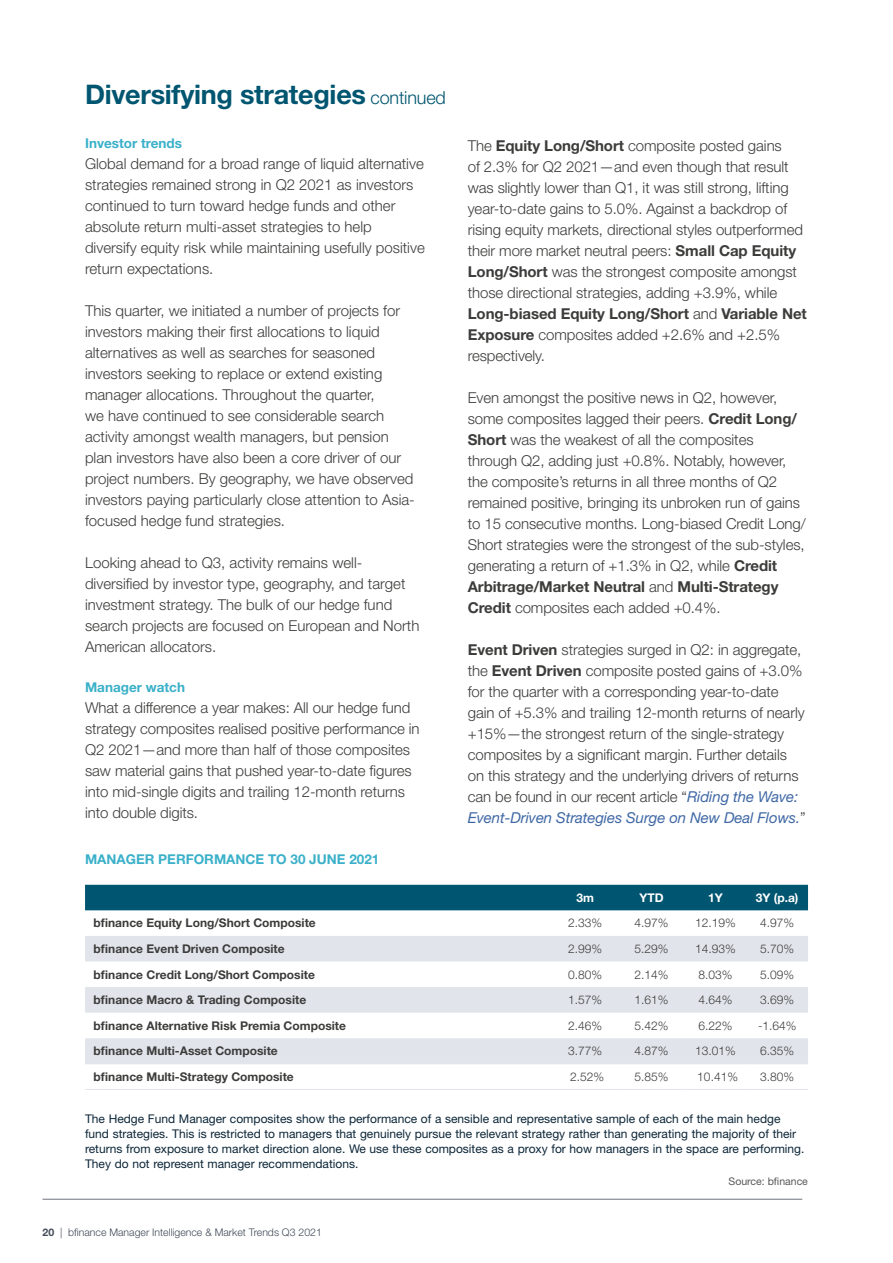
<style>
.page{position:relative;width:893px;height:1263px;background:#fff}
.page>*{position:absolute;margin:0;border:0;box-sizing:border-box;transform-origin:0 0}
.t1{font:700 27px "Helvetica Neue LT Std";letter-spacing:-.01em;color:#005570}
.t2{font:300 15px/21px "Helvetica Neue LT Std";letter-spacing:-.005em;color:#3c3c3b}
.t3{font:700 13.5px "Helvetica Neue LT Std";color:#3ab0c9}
.t4{font:12px/15px "Helvetica Neue LT Std";color:#0c2638}
.t5{font:700 12px "Helvetica Neue LT Std";color:#3c3c3b}
.t6{font:300 12px "Helvetica Neue LT Std";color:#3c3c3b}
.t7{font:700 12px "Helvetica Neue LT Std";color:#fff}
.t8{font:300 10.5px "Helvetica Neue LT Std";color:#414a58}
.t9{font:10.5px "Helvetica Neue LT Std";color:#575756}
.s1{font-weight:300;font-size:18px}
.s2{font-weight:700}
.s3{font-weight:400;font-style:italic;color:#3f68a5}
</style>
<div class="page">
<div style="left:85px;top:885px;width:723px;height:25px;background:#005570"></div>
<svg style="left:85px;top:936px;width:723px;height:127px;fill:#e1e5eb"></svg>
<hr style="left:85px;top:1063px;width:467px;height:1px;background:#e1e5eb">
<hr style="left:552px;top:1063px;width:66px;height:1px;background:#e1e5eb">
<hr style="left:618px;top:1063px;width:67px;height:1px;background:#e1e5eb">
<hr style="left:685px;top:1063px;width:61px;height:1px;background:#e1e5eb">
<hr style="left:746px;top:1063px;width:62px;height:1px;background:#e1e5eb">
<hr style="left:85px;top:1089px;width:467px;height:1px;background:#e1e5eb">
<hr style="left:552px;top:1089px;width:66px;height:1px;background:#e1e5eb">
<hr style="left:618px;top:1089px;width:67px;height:1px;background:#e1e5eb">
<hr style="left:685px;top:1089px;width:61px;height:1px;background:#e1e5eb">
<hr style="left:746px;top:1089px;width:62px;height:1px;background:#e1e5eb">
<hr style="left:43px;top:1199px;width:759px;height:1px;background:#6e727f">
<h1 class="t1" style="left:85px;top:78px;width:362px">Diversifying strategies <span class="s1">continued</span></h1>
<p class="t3" style="left:85px;top:135px;width:99px">Investor trends</p>
<p class="t2" style="left:85px;top:153px;width:341px">Global demand for a broad range of liquid alternative strategies remained strong in Q2 2021 as investors continued to turn toward hedge funds and other absolute return multi-asset strategies to help diversify equity risk while maintaining usefully positive return expectations.</p>
<p class="t2" style="left:85px;top:300px;width:331px">This quarter, we initiated a number of projects for investors making their first allocations to liquid alternatives as well as searches for seasoned investors seeking to replace or extend existing manager allocations. Throughout the quarter,<br>we have continued to see considerable search activity amongst wealth managers, but pension plan investors have also been a core driver of our project numbers. By geography, we have observed investors paying particularly close attention to Asia&shy;focused hedge fund strategies.</p>
<p class="t2" style="left:85px;top:552px;width:336px">Looking ahead to Q3, activity remains well&shy;diversified by investor type, geography, and target investment strategy. The bulk of our hedge fund search projects are focused on European and North American allocators.</p>
<p class="t3" style="left:85px;top:678px;width:101px">Manager watch</p>
<p class="t2" style="left:85px;top:696px;width:336px">What a difference a year makes: All our hedge fund strategy composites realised positive performance in Q2 2021—and more than half of those composites saw material gains that pushed year-to-date figures into mid-single digits and trailing 12-month returns into double digits.</p>
<p class="t3" style="left:85px;top:851px;width:296px">MANAGER PERFORMANCE TO 30 JUNE 2021</p>
<p class="t2" style="left:468px;top:135px;width:341px">The <span class="s2">Equity Long/Short</span> composite posted gains<br>of 2.3% for Q2 2021—and even though that result was slightly lower than Q1, it was still strong, lifting year-to-date gains to 5.0%. Against a backdrop of rising equity markets, directional styles outperformed their more market neutral peers: <span class="s2">Small Cap Equity Long/Short</span> was the strongest composite amongst those directional strategies, adding +3.9%, while <span class="s2">Long-biased Equity Long/Short</span> and <span class="s2">Variable Net Exposure</span> composites added +2.6% and +2.5% respectively.</p>
<p class="t2" style="left:468px;top:387px;width:340px">Even amongst the positive news in Q2, however, some composites lagged their peers. <span class="s2">Credit Long/ Short</span> was the weakest of all the composites through Q2, adding just +0.8%. Notably, however, the composite’s returns in all three months of Q2 remained positive, bringing its unbroken run of gains to 15 consecutive months. Long-biased Credit Long/ Short strategies were the strongest of the sub-styles, generating a return of +1.3% in Q2, while <span class="s2">Credit Arbitrage/Market Neutral</span> and <span class="s2">Multi-Strategy Credit</span> composites each added +0.4%.</p>
<p class="t2" style="left:468px;top:639px;width:339px"><span class="s2">Event Driven</span> strategies surged in Q2: in aggregate, the <span class="s2">Event Driven</span> composite posted gains of +3.0% for the quarter with a corresponding year-to-date gain of +5.3% and trailing 12-month returns of nearly +15%—the strongest return of the single-strategy composites by a significant margin. Further details on this strategy and the underlying drivers of returns can be found in our recent article “<span class="s3">Riding the Wave:<br>Event-Driven Strategies Surge on New Deal Flows.</span>”</p>
<p class="t7" style="left:576px;top:890px;width:19px">3m</p>
<p class="t7" style="left:639px;top:890px;width:26px">YTD</p>
<p class="t7" style="left:708px;top:890px;width:16px">1Y</p>
<p class="t7" style="left:756px;top:890px;width:44px">3Y (p.a)</p>
<p class="t5" style="left:94px;top:916px;width:224px">bfinance Equity Long/Short Composite</p>
<p class="t6" style="left:568px;top:916px;width:36px">2.33%</p>
<p class="t6" style="left:634px;top:916px;width:36px">4.97%</p>
<p class="t6" style="left:695px;top:916px;width:42px">12.19%</p>
<p class="t6" style="left:760px;top:916px;width:36px">4.97%</p>
<p class="t5" style="left:94px;top:941px;width:193px">bfinance Event Driven Composite</p>
<p class="t6" style="left:568px;top:941px;width:36px">2.99%</p>
<p class="t6" style="left:634px;top:941px;width:36px">5.29%</p>
<p class="t6" style="left:695px;top:941px;width:42px">14.93%</p>
<p class="t6" style="left:760px;top:941px;width:36px">5.70%</p>
<p class="t5" style="left:94px;top:967px;width:223px">bfinance Credit Long/Short Composite</p>
<p class="t6" style="left:568px;top:967px;width:36px">0.80%</p>
<p class="t6" style="left:634px;top:967px;width:36px">2.14%</p>
<p class="t6" style="left:698px;top:967px;width:36px">8.03%</p>
<p class="t6" style="left:760px;top:967px;width:36px">5.09%</p>
<p class="t5" style="left:94px;top:992px;width:214px">bfinance Macro &amp; Trading Composite</p>
<p class="t6" style="left:568px;top:992px;width:36px">1.57%</p>
<p class="t6" style="left:634px;top:992px;width:36px">1.61%</p>
<p class="t6" style="left:698px;top:992px;width:36px">4.64%</p>
<p class="t6" style="left:760px;top:992px;width:36px">3.69%</p>
<p class="t5" style="left:94px;top:1018px;width:254px">bfinance Alternative Risk Premia Composite</p>
<p class="t6" style="left:568px;top:1018px;width:36px">2.46%</p>
<p class="t6" style="left:634px;top:1018px;width:36px">5.42%</p>
<p class="t6" style="left:698px;top:1018px;width:36px">6.22%</p>
<p class="t6" style="left:758px;top:1018px;width:40px">-1.64%</p>
<p class="t5" style="left:94px;top:1043px;width:186px">bfinance Multi-Asset Composite</p>
<p class="t6" style="left:568px;top:1044px;width:36px">3.77%</p>
<p class="t6" style="left:634px;top:1044px;width:36px">4.87%</p>
<p class="t6" style="left:695px;top:1044px;width:42px">13.01%</p>
<p class="t6" style="left:760px;top:1044px;width:36px">6.35%</p>
<p class="t5" style="left:94px;top:1069px;width:202px">bfinance Multi-Strategy Composite</p>
<p class="t6" style="left:570px;top:1069px;width:36px">2.52%</p>
<p class="t6" style="left:634px;top:1069px;width:36px">5.85%</p>
<p class="t6" style="left:697px;top:1069px;width:42px">10.41%</p>
<p class="t6" style="left:760px;top:1069px;width:36px">3.80%</p>
<p class="t4" style="left:85px;top:1110px;width:721px">The Hedge Fund Manager composites show the performance of a sensible and representative sample of each of the main hedge fund strategies. This is restricted to managers that genuinely pursue the relevant strategy rather than generating the majority of their returns from exposure to market direction alone. We use these composites as a proxy for how managers in the space are performing.<br>They do not represent manager recommendations.</p>
<p class="t9" style="left:729px;top:1175px;width:81px">Source: bfinance</p>
<p class="t8" style="left:43px;top:1225px;width:281px"><span class="s2">20</span> | bfinance Manager Intelligence &amp; Market Trends Q3 2021</p>
</div>
